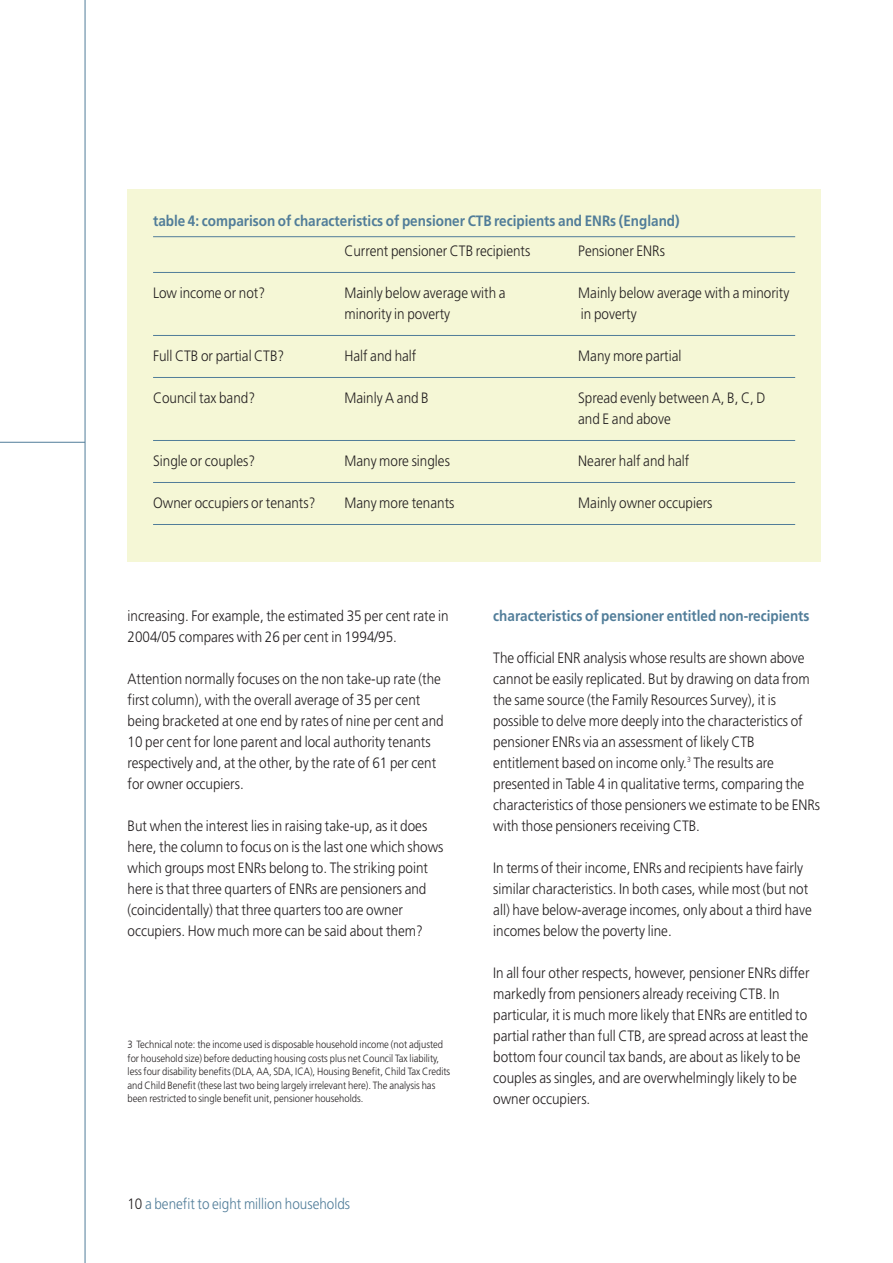
<style>
.page{position:relative;width:893px;height:1263px;background:#fff}
.page>*{position:absolute;margin:0;border:0;box-sizing:border-box;transform-origin:0 0}
.t1{font:300 15px/21px "Frutiger";color:#231f20;scale:.9 1}
.t2{font:700 15px "Frutiger";color:#517d99;scale:.9 1}
.t3{font:300 15px "Frutiger";color:#517d99;scale:.9 1}
.t4{font:300 10.5px/13.5px "Frutiger";color:#231f20;scale:.9 1}
.s1{color:#231f20}
</style>
<div class="page">
<hr style="left:85px;top:0;width:1px;height:1263px;background:#517d99">
<hr style="left:0;top:442px;width:85px;height:1px;background:#517d99">
<div style="left:128px;top:189px;width:693px;height:372px;background:#f5f7d6"></div>
<hr style="left:153px;top:236px;width:642px;height:1px;background:#517d99">
<hr style="left:153px;top:272px;width:642px;height:1px;background:#517d99">
<hr style="left:153px;top:335px;width:642px;height:1px;background:#517d99">
<hr style="left:153px;top:377px;width:642px;height:1px;background:#517d99">
<hr style="left:153px;top:440px;width:642px;height:1px;background:#517d99">
<hr style="left:153px;top:482px;width:642px;height:1px;background:#517d99">
<hr style="left:153px;top:524px;width:642px;height:1px;background:#517d99">
<p class="t2" style="left:153px;top:215px;width:587px">table 4: comparison of characteristics of pensioner CTB recipients and ENRs (England)</p>
<p class="t1" style="left:344px;top:241px;width:208px">Current pensioner CTB recipients</p>
<p class="t1" style="left:578px;top:241px;width:98px">Pensioner ENRs</p>
<p class="t1" style="left:153px;top:283px;width:126px">Low income or not?</p>
<p class="t1" style="left:344px;top:283px;width:181px">Mainly below average with a</p>
<p class="t1" style="left:578px;top:283px;width:236px">Mainly below average with a minority</p>
<p class="t1" style="left:344px;top:304px;width:119px">minority in poverty</p>
<p class="t1" style="left:581px;top:304px;width:64px">in poverty</p>
<p class="t1" style="left:153px;top:346px;width:147px">Full CTB or partial CTB?</p>
<p class="t1" style="left:344px;top:346px;width:82px">Half and half</p>
<p class="t1" style="left:578px;top:346px;width:116px">Many more partial</p>
<p class="t1" style="left:153px;top:388px;width:115px">Council tax band?</p>
<p class="t1" style="left:344px;top:388px;width:95px">Mainly A and B</p>
<p class="t1" style="left:578px;top:388px;width:210px">Spread evenly between A, B, C, D and E and above</p>
<p class="t1" style="left:153px;top:451px;width:115px">Single or couples?</p>
<p class="t1" style="left:344px;top:451px;width:119px">Many more singles</p>
<p class="t1" style="left:578px;top:451px;width:125px">Nearer half and half</p>
<p class="t1" style="left:153px;top:493px;width:182px">Owner occupiers or tenants?</p>
<p class="t1" style="left:344px;top:493px;width:124px">Many more tenants</p>
<p class="t1" style="left:578px;top:493px;width:151px">Mainly owner occupiers</p>
<p class="t1" style="left:128px;top:606px;width:358px">increasing. For example, the estimated 35 per cent rate in<br>2004/05 compares with 26 per cent in 1994/95.</p>
<p class="t1" style="left:128px;top:669px;width:353px">Attention normally focuses on the non take-up rate (the first column), with the overall average of 35 per cent being bracketed at one end by rates of nine per cent and 10 per cent for lone parent and local authority tenants respectively and, at the other, by the rate of 61 per cent for owner occupiers.</p>
<p class="t1" style="left:128px;top:816px;width:352px">But when the interest lies in raising take-up, as it does here, the column to focus on is the last one which shows which groups most ENRs belong to. The striking point here is that three quarters of ENRs are pensioners and (coincidentally) that three quarters too are owner occupiers. How much more can be said about them?</p>
<p class="t4" style="left:128px;top:1039px;width:360px">3 Technical note: the income used is disposable household income (not adjusted for household size) before deducting housing costs plus net Council Tax liability, less four disability benefits (DLA, AA, SDA, ICA), Housing Benefit, Child Tax Credits and Child Benefit (these last two being largely irrelevant here). The analysis has been restricted to single benefit unit, pensioner households.</p>
<p class="t3" style="left:127px;top:1197px;width:249px"><span class="s1">10</span> a benefit to eight million households</p>
<p class="t2" style="left:493px;top:609px;width:353px">characteristics of pensioner entitled non-recipients</p>
<p class="t1" style="left:493px;top:648px;width:365px">The official ENR analysis whose results are shown above cannot be easily replicated. But by drawing on data from the same source (the Family Resources Survey), it is possible to delve more deeply into the characteristics of pensioner ENRs via an assessment of likely CTB entitlement based on income only.<sup>3</sup> The results are presented in Table 4 in qualitative terms, comparing the characteristics of those pensioners we estimate to be ENRs with those pensioners receiving CTB.</p>
<p class="t1" style="left:493px;top:858px;width:355px">In terms of their income, ENRs and recipients have fairly similar characteristics. In both cases, while most (but not all) have below-average incomes, only about a third have incomes below the poverty line.</p>
<p class="t1" style="left:493px;top:963px;width:353px">In all four other respects, however, pensioner ENRs differ markedly from pensioners already receiving CTB. In particular, it is much more likely that ENRs are entitled to partial rather than full CTB, are spread across at least the bottom four council tax bands, are about as likely to be couples as singles, and are overwhelmingly likely to be owner occupiers.</p>
</div>
